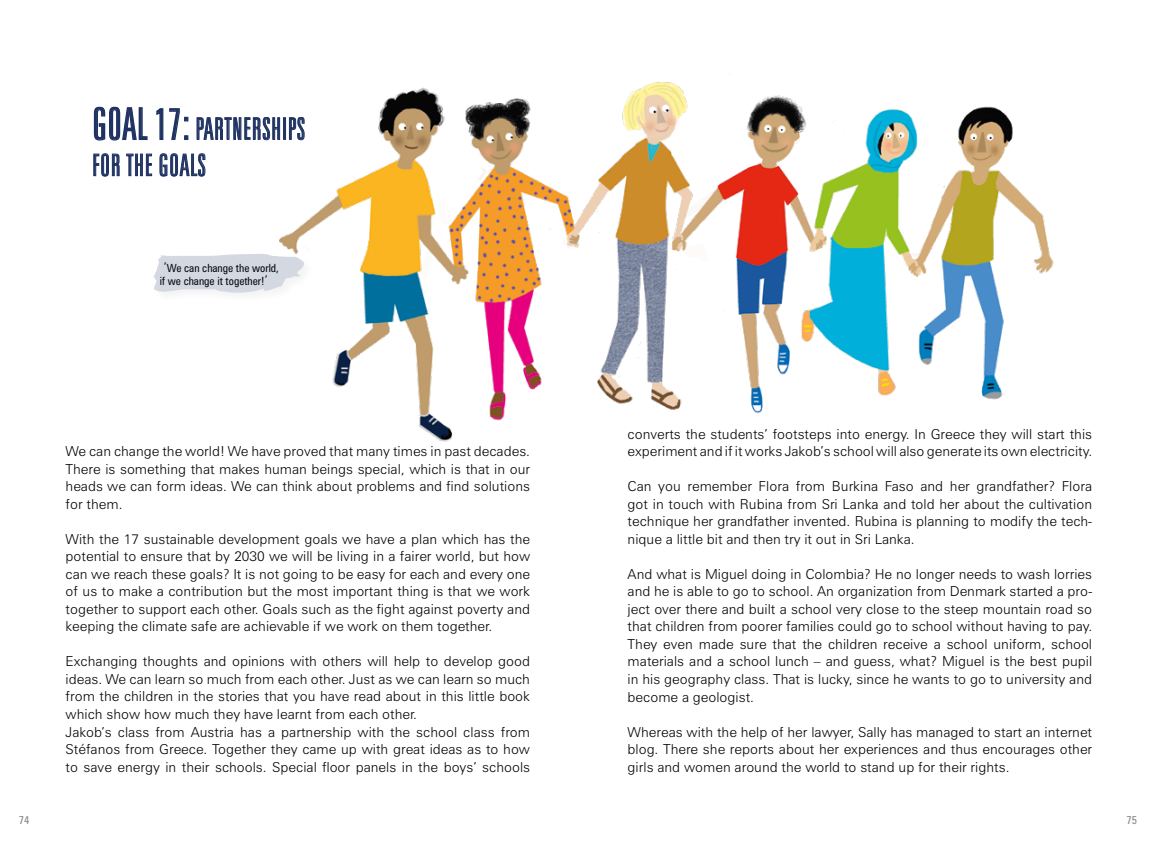
<style>
.page{position:relative;width:1156px;height:844px;background:#fff}
.page>*{position:absolute;margin:0;border:0;box-sizing:border-box;transform-origin:0 0}
.t1{font:300 extra-condensed 30px/36.2px "Zurich BT";letter-spacing:.02em;color:#1f3262}
.t2{font:300 13.75px/17.5px "Zurich BT";color:#000;text-align:justify}
.t3{font:condensed 11.25px/13.8px "Zurich BT";color:#000}
.t4{font:condensed 11.25px "Zurich BT";color:#878787}
.s1{font-size:43.75px}
.s2{font-weight:300;font-stretch:normal;font-size:13.75px}
</style>
<div class="page">
<img style="left:279px;top:81px;width:775px;height:361px">
<svg style="left:93px;top:106px;width:55px;height:35px"></svg>
<svg style="left:156px;top:108px;width:32px;height:32px"></svg>
<svg style="left:196px;top:111px;width:84px;height:35px"></svg>
<div style="left:283px;top:117px;width:3px;height:23px;border:1px solid #1f3262"></div>
<svg style="left:289px;top:117px;width:16px;height:23px"></svg>
<svg style="left:93px;top:153px;width:27px;height:24px"></svg>
<svg style="left:126px;top:153px;width:26px;height:23px"></svg>
<svg style="left:159px;top:153px;width:46px;height:24px"></svg>
<div style="left:152px;top:252px;width:163px;height:52px;background:#fefefe"></div>
<svg style="left:153px;top:253px;width:151px;height:40px"></svg>
<h1 class="t1" style="left:92px;top:111px;width:214px"><span class="s1">GOAL 17:</span> PARTNERSHIPS<br>FOR THE GOALS</h1>
<p class="t3" style="left:160px;top:260px;width:120px;text-indent:4px"><span class="s2">‘</span>We can change the world, if we change it together!<span class="s2">‘</span></p>
<p class="t2" style="left:66px;top:442px;width:466px">We can change the world! We have proved that many times in past decades.<br>There is something that makes human beings special, which is that in our heads we can form ideas. We can think about problems and find solutions for them.</p>
<p class="t2" style="left:66px;top:530px;width:466px">With the 17 sustainable development goals we have a plan which has the potential to ensure that by 2030 we will be living in a fairer world, but how can we reach these goals? It is not going to be easy for each and every one of us to make a contribution but the most important thing is that we work together to support each other. Goals such as the fight against poverty and keeping the climate safe are achievable if we work on them together.</p>
<p class="t2" style="left:66px;top:652px;width:466px;text-align:left">Exchanging thoughts and opinions with others will help to develop good ideas. We can learn so much from each other. Just as we can learn so much from the children in the stories that you have read about in this little book which show how much they have learnt from each other.<br>Jakob’s class from Austria has a partnership with the school class from Stéfanos from Greece. Together they came up with great ideas as to how to save energy in their schools. Special floor panels in the boys’ schools</p>
<p class="t2" style="left:627px;top:425px;width:466px">converts the students’ footsteps into energy. In Greece they will start this experiment and if it works Jakob’s school will also generate its own electricity.</p>
<p class="t2" style="left:627px;top:477px;width:466px">Can you remember Flora from Burkina Faso and her grandfather? Flora got in touch with Rubina from Sri Lanka and told her about the cultivation technique her grandfather invented. Rubina is planning to modify the tech&shy;nique a little bit and then try it out in Sri Lanka.</p>
<p class="t2" style="left:627px;top:565px;width:466px">And what is Miguel doing in Colombia? He no longer needs to wash lorries and he is able to go to school. An organization from Denmark started a pro&shy;ject over there and built a school very close to the steep mountain road so that children from poorer families could go to school without having to pay.<br>They even made sure that the children receive a school uniform, school materials and a school lunch – and guess, what? Miguel is the best pupil in his geography class. That is lucky, since he wants to go to university and become a geologist.</p>
<p class="t2" style="left:627px;top:722px;width:466px">Whereas with the help of her lawyer, Sally has managed to start an internet blog. There she reports about her experiences and thus encourages other girls and women around the world to stand up for their rights.</p>
<p class="t4" style="left:19px;top:812px;width:12px">74</p>
<p class="t4" style="left:1126px;top:812px;width:12px">75</p>
</div>
